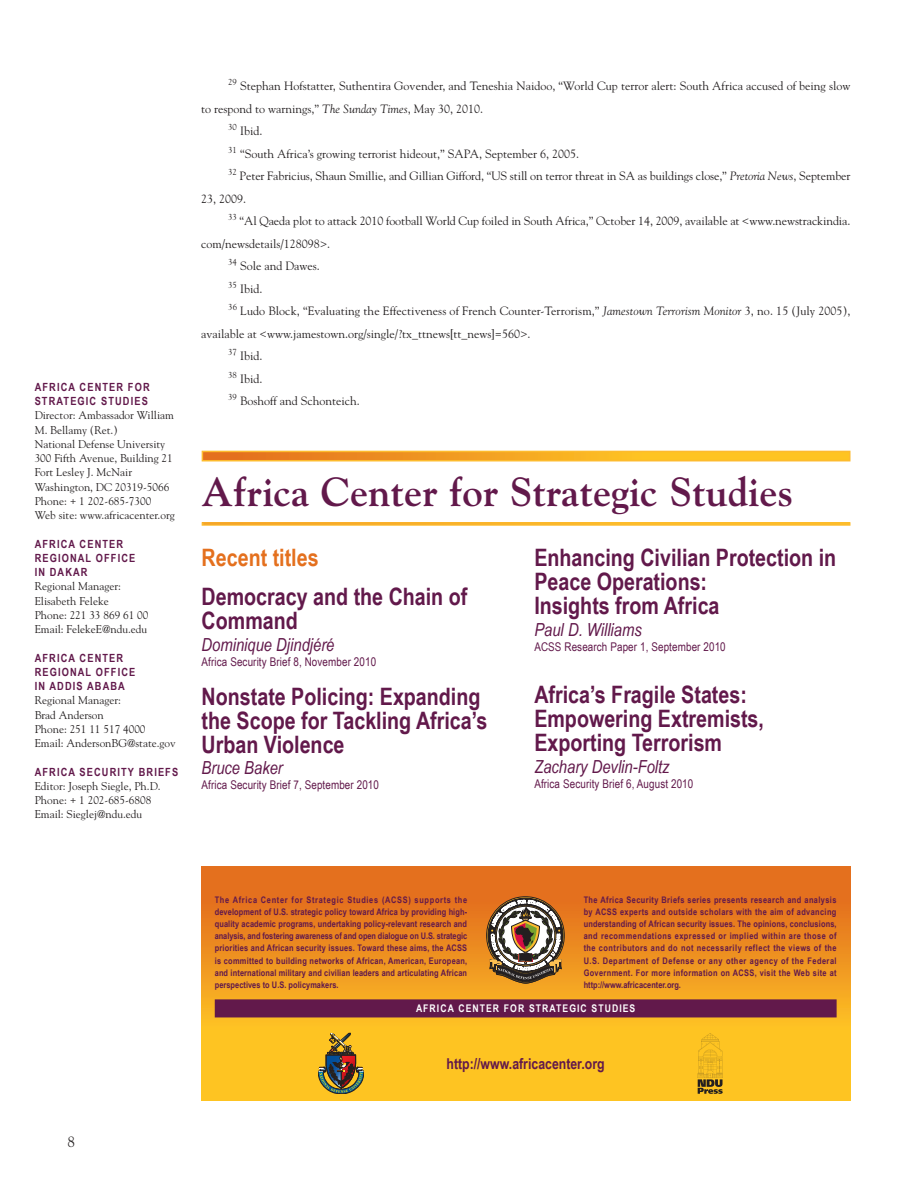
<style>
.page{position:relative;width:918px;height:1188px;background:#fff}
.page>*{position:absolute;margin:0;border:0;box-sizing:border-box;transform-origin:0 0}
.Body__Title_Head{font:700 40.5px "Goudy Std";color:#62194b}
.t1{font:700 24px/24px "Arial Narrow";color:#62194b}
.t2{font:700 24px "Arial Narrow";color:#e4701e}
.t3{font:italic 18px "Arial Narrow";color:#62194b}
.MastHead_Web_Txt{font:700 15px "Arial Narrow";color:#62194b}
.t4{font:15px "Goudy Std";color:#231f20}
.Endnotes_2{font:12px/22.5px "Goudy Std";color:#231f20}
.t5{font:12px "Arial Narrow";letter-spacing:.01em;color:#62194b}
.Address_Txt{font:11.25px/14.2px "Goudy Std";color:#231f20}
.Address_Txt_Head{font:700 11.25px/14.2px "Arial Narrow";letter-spacing:.1em;color:#62194b}
.t6{font:700 10.5px "Arial Narrow";letter-spacing:.1em;color:#fff}
.Mast_Head_Txt{font:700 9px/12px "Arial Narrow";letter-spacing:.005em;color:#62194b;text-align:justify}
.s1{font-style:italic}
</style>
<div class="page">
<svg style="left:201px;top:866px;width:649px;height:235px;background:#f19d20"></svg>
<div style="left:215px;top:999px;width:622px;height:18px;background:#62194b"></div>
<svg style="left:697px;top:1033px;width:26px;height:61px;background:#d4a421"></svg>
<svg style="left:318px;top:1033px;width:46px;height:61px;background:#967a36"></svg>
<svg style="left:487px;top:897px;width:77px;height:86px"></svg>
<svg style="left:205px;top:454px;width:642px;height:4px;background:#f4a421"></svg>
<div style="left:202px;top:451px;width:648px;height:10px;border:2px solid #fdbb2e"></div>
<div style="left:202px;top:522px;width:648px;height:4px;border:2px solid #fdbb2e"></div>
<p class="Address_Txt_Head" style="left:35px;top:379px;width:117px">AFRICA CENTER FOR<br>STRATEGIC STUDIES</p>
<p class="Address_Txt" style="left:35px;top:408px;width:141px">Director: Ambassador William<br>M. Bellamy (Ret.)</p>
<p class="Address_Txt" style="left:35px;top:437px;width:132px">National Defense University</p>
<p class="Address_Txt" style="left:35px;top:451px;width:140px">300 Fifth Avenue, Building 21</p>
<p class="Address_Txt" style="left:35px;top:465px;width:99px">Fort Lesley J. McNair</p>
<p class="Address_Txt" style="left:35px;top:479px;width:136px">Washington, DC 20319-5066</p>
<p class="Address_Txt" style="left:35px;top:494px;width:118px">Phone: + 1 202-685-7300</p>
<p class="Address_Txt" style="left:35px;top:508px;width:142px">Web site: www.africacenter.org</p>
<p class="Address_Txt_Head" style="left:35px;top:536px;width:102px">AFRICA CENTER<br>REGIONAL OFFICE<br>IN DAKAR</p>
<p class="Address_Txt" style="left:35px;top:579px;width:88px">Regional Manager:<br>Elisabeth Feleke</p>
<p class="Address_Txt" style="left:35px;top:608px;width:115px">Phone: 221 33 869 61 00</p>
<p class="Address_Txt" style="left:35px;top:622px;width:114px">Email: FelekeE@ndu.edu</p>
<p class="Address_Txt_Head" style="left:35px;top:650px;width:102px">AFRICA CENTER<br>REGIONAL OFFICE<br>IN ADDIS ABABA</p>
<p class="Address_Txt" style="left:35px;top:693px;width:88px">Regional Manager:</p>
<p class="Address_Txt" style="left:35px;top:707px;width:143px">Brad Anderson<br>Phone: 251 11 517 4000<br>Email: AndersonBG@state.gov</p>
<p class="Address_Txt_Head" style="left:35px;top:764px;width:145px">AFRICA SECURITY BRIEFS</p>
<p class="Address_Txt" style="left:35px;top:779px;width:127px">Editor: Joseph Siegle, Ph.D.</p>
<p class="Address_Txt" style="left:35px;top:793px;width:118px">Phone: + 1 202-685-6808</p>
<p class="Address_Txt" style="left:35px;top:807px;width:109px">Email: Sieglej@ndu.edu</p>
<p class="Endnotes_2" style="left:201px;top:74px;width:651px;text-indent:27px"><sup>29</sup> Stephan Hofstatter, Suthentira Govender, and Teneshia Naidoo, “World Cup terror alert: South Africa accused of being slow to respond to warnings,” <span class="s1">The Sunday Times</span>, May 30, 2010.</p>
<p class="Endnotes_2" style="left:228px;top:119px;width:36px"><sup>30</sup> Ibid.</p>
<p class="Endnotes_2" style="left:228px;top:142px;width:352px"><sup>31</sup> “South Africa’s growing terrorist hideout,” SAPA, September 6, 2005.</p>
<p class="Endnotes_2" style="left:201px;top:164px;width:651px;text-indent:27px"><sup>32</sup> Peter Fabricius, Shaun Smillie, and Gillian Gifford, “US still on terror threat in SA as buildings close,” <span class="s1">Pretoria News</span>, September<br>23, 2009.</p>
<p class="Endnotes_2" style="left:201px;top:209px;width:651px;text-indent:27px"><sup>33</sup> “Al Qaeda plot to attack 2010 football World Cup foiled in South Africa,” October 14, 2009, available at &lt;www.newstrackindia. com/newsdetails/128098&gt;.</p>
<p class="Endnotes_2" style="left:228px;top:254px;width:93px"><sup>34</sup> Sole and Dawes.</p>
<p class="Endnotes_2" style="left:228px;top:277px;width:36px"><sup>35</sup> Ibid.</p>
<p class="Endnotes_2" style="left:201px;top:299px;width:651px;text-indent:27px"><sup>36</sup> Ludo Block, “Evaluating the Effectiveness of French Counter-Terrorism,” <span class="s1">Jamestown Terrorism Monitor</span> 3, no. 15 (July 2005), available at &lt;www.jamestown.org/single/?tx_ttnews[tt_news]=560&gt;.</p>
<p class="Endnotes_2" style="left:228px;top:344px;width:36px"><sup>37</sup> Ibid.</p>
<p class="Endnotes_2" style="left:228px;top:367px;width:36px"><sup>38</sup> Ibid.</p>
<p class="Endnotes_2" style="left:228px;top:389px;width:133px"><sup>39</sup> Boshoff and Schonteich.</p>
<p class="Body__Title_Head" style="left:202px;top:468px;width:593px">Africa Center for Strategic Studies</p>
<p class="t2" style="left:202px;top:539px;width:119px">Recent titles</p>
<p class="t1" style="left:202px;top:583px;width:267px">Democracy and the Chain of<br>Command</p>
<p class="t3" style="left:202px;top:632px;width:134px">Dominique Djindjéré</p>
<p class="t5" style="left:202px;top:653px;width:176px">Africa Security Brief 8, November 2010</p>
<p class="t1" style="left:202px;top:683px;width:287px">Nonstate Policing: Expanding the Scope for Tackling Africa’s<br>Urban Violence</p>
<p class="t3" style="left:202px;top:755px;width:83px">Bruce Baker</p>
<p class="t5" style="left:202px;top:776px;width:179px">Africa Security Brief 7, September 2010</p>
<p class="t1" style="left:534px;top:544px;width:303px">Enhancing Civilian Protection in<br>Peace Operations:</p>
<p class="t1" style="left:534px;top:592px;width:187px">Insights from Africa</p>
<p class="t3" style="left:534px;top:617px;width:109px">Paul D. Williams</p>
<p class="t5" style="left:534px;top:638px;width:193px">ACSS Research Paper 1, September 2010</p>
<p class="t1" style="left:534px;top:682px;width:231px">Africa’s Fragile States:<br>Empowering Extremists,<br>Exporting Terrorism</p>
<p class="t3" style="left:534px;top:754px;width:137px">Zachary Devlin-Foltz</p>
<p class="t5" style="left:534px;top:775px;width:161px">Africa Security Brief 6, August 2010</p>
<h3 class="t4" style="left:68px;top:1132px;width:9px">8</h3>
<p class="Mast_Head_Txt" style="left:215px;top:894px;width:254px">The Africa Center for Strategic Studies (ACSS) supports the development of U.S. strategic policy toward Africa by providing high&shy;quality academic programs, undertaking policy-relevant research and analysis, and fostering awareness of and open dialogue on U.S. strategic priorities and African security issues. Toward these aims, the ACSS is committed to building networks of African, American, European, and international military and civilian leaders and articulating African perspectives to U.S. policymakers.</p>
<p class="t6" style="left:416px;top:1000px;width:221px">AFRICA CENTER FOR STRATEGIC STUDIES</p>
<p class="Mast_Head_Txt" style="left:584px;top:894px;width:255px">The Africa Security Briefs series presents research and analysis by ACSS experts and outside scholars with the aim of advancing understanding of African security issues. The opinions, conclusions, and recommendations expressed or implied within are those of the contributors and do not necessarily reflect the views of the U.S. Department of Defense or any other agency of the Federal Government. For more information on ACSS, visit the Web site at http://www.africacenter.org.</p>
<p class="MastHead_Web_Txt" style="left:447px;top:1052px;width:160px">http://www.africacenter.org</p>
</div>
